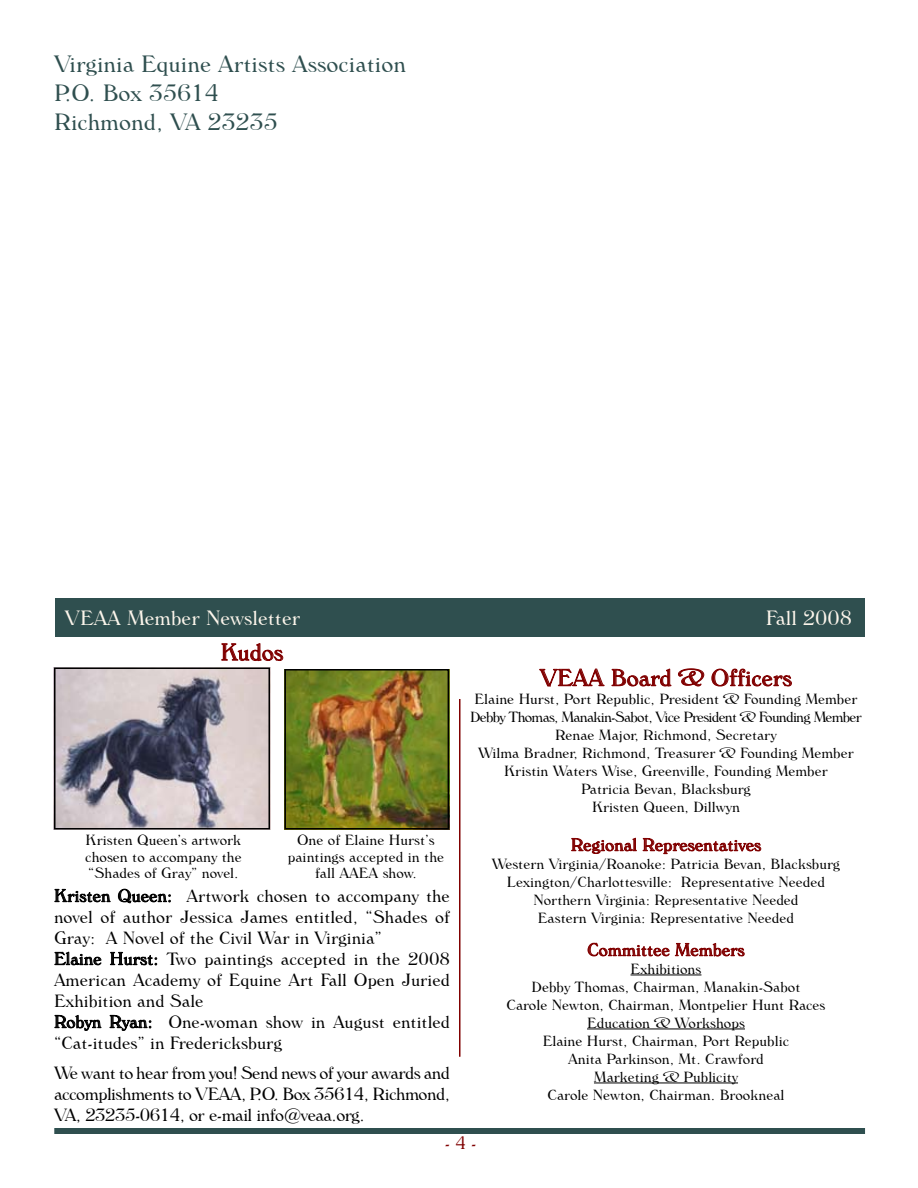
<style>
.page{position:relative;width:918px;height:1188px;background:#fff}
.page>*{position:absolute;margin:0;border:0;box-sizing:border-box;transform-origin:0 0}
.t1{font:300 24px/28.8px "Windsor BT";color:#2f4f4f}
.t2{font:300 24px "Windsor BT";color:#800000}
.t3{font:300 21px "Windsor BT";color:#fcf5eb}
.t4{font:300 18px/21px "Windsor BT";color:#000}
.t5{font:300 18px "Windsor BT";color:#800000}
.t6{font:300 15px/18px "Windsor BT";color:#000;text-align:center}
</style>
<div class="page">
<div style="left:54px;top:1128px;width:811px;height:6px;background:#2f4f4f"></div>
<hr style="left:459px;top:699px;width:1px;height:358px;background:#800000">
<div style="left:55px;top:599px;width:810px;height:38px;background:#2f4f4f"></div>
<hr style="left:631px;top:975px;width:70px;height:1px;background:#000">
<hr style="left:587px;top:1029px;width:158px;height:1px;background:#000">
<hr style="left:594px;top:1083px;width:144px;height:1px;background:#000">
<svg style="left:539px;top:668px;width:66px;height:19px"></svg>
<svg style="left:611px;top:668px;width:61px;height:19px"></svg>
<svg style="left:678px;top:668px;width:27px;height:19px"></svg>
<svg style="left:711px;top:668px;width:81px;height:19px"></svg>
<svg style="left:571px;top:838px;width:191px;height:17px"></svg>
<svg style="left:587px;top:942px;width:158px;height:15px"></svg>
<svg style="left:54px;top:889px;width:57px;height:14px"></svg>
<svg style="left:118px;top:888px;width:53px;height:16px"></svg>
<svg style="left:54px;top:951px;width:48px;height:15px"></svg>
<svg style="left:110px;top:952px;width:48px;height:14px"></svg>
<svg style="left:54px;top:1014px;width:48px;height:17px"></svg>
<svg style="left:109px;top:1015px;width:43px;height:16px"></svg>
<svg style="left:221px;top:643px;width:63px;height:18px"></svg>
<img style="left:54px;top:667px;width:216px;height:160px">
<div style="left:54px;top:668px;width:216px;height:162px;border:2px solid #000"></div>
<img style="left:287px;top:672px;width:159px;height:155px">
<div style="left:284px;top:669px;width:165px;height:161px;border:2px solid #000"></div>
<h1 class="t1" style="left:54px;top:49px;width:354px">Virginia Equine Artists Association<br>P.O. Box 35614<br>Richmond, VA 23235</h1>
<h2 class="t3" style="left:65px;top:605px;width:237px">VEAA Member Newsletter</h2>
<h2 class="t3" style="left:766px;top:605px;width:88px">Fall 2008</h2>
<h1 class="t2" style="left:221px;top:637px;width:64px">Kudos</h1>
<p class="t6" style="left:85px;top:832px;width:158px;line-height:16.5px;text-align:justify">Kristen Queen’s artwork chosen to accompany the “Shades of Gray” novel.</p>
<p class="t6" style="left:288px;top:832px;width:158px;line-height:16.5px">One of Elaine Hurst’s paintings accepted in the fall AAEA show.</p>
<p class="t4" style="left:54px;top:885px;width:398px">Kristen Queen: Artwork chosen to accompany the novel of author Jessica James entitled, “Shades of Gray: A Novel of the Civil War in Virginia”<br>Elaine Hurst: Two paintings accepted in the 2008<br>American Academy of Equine Art Fall Open Juried Exhibition and Sale<br>Robyn Ryan: One-woman show in August entitled “Cat-itudes” in Fredericksburg</p>
<p class="t4" style="left:54px;top:1062px;width:397px;text-align:justify">We want to hear from you! Send news of your awards and accomplishments to VEAA, P.O. Box 35614, Richmond, VA, 23235-0614, or e-mail info@veaa.org.</p>
<h1 class="t2" style="left:540px;top:663px;width:254px">VEAA Board &amp; Officers</h1>
<p class="t6" style="left:470px;top:689px;width:393px">Elaine Hurst, Port Republic, President &amp; Founding Member Debby Thomas, Manakin-Sabot, Vice President &amp; Founding Member Renae Major, Richmond, Secretary<br>Wilma Bradner, Richmond, Treasurer &amp; Founding Member Kristin Waters Wise, Greenville, Founding Member<br>Patricia Bevan, Blacksburg<br>Kristen Queen, Dillwyn</p>
<p class="t5" style="left:571px;top:834px;width:192px">Regional Representatives</p>
<p class="t6" style="left:492px;top:854px;width:350px">Western Virginia/Roanoke: Patricia Bevan, Blacksburg Lexington/Charlottesville: Representative Needed Northern Virginia: Representative Needed<br>Eastern Virginia: Representative Needed</p>
<p class="t5" style="left:587px;top:939px;width:159px">Committee Members</p>
<p class="t6" style="left:506px;top:959px;width:321px">Exhibitions<br>Debby Thomas, Chairman, Manakin-Sabot<br>Carole Newton, Chairman, Montpelier Hunt Races<br>Education &amp; Workshops<br>Elaine Hurst, Chairman, Port Republic<br>Anita Parkinson, Mt. Crawford<br>Marketing &amp; Publicity<br>Carole Newton, Chairman. Brookneal</p>
<p class="t5" style="left:445px;top:1132px;width:33px">- 4 -</p>
</div>
